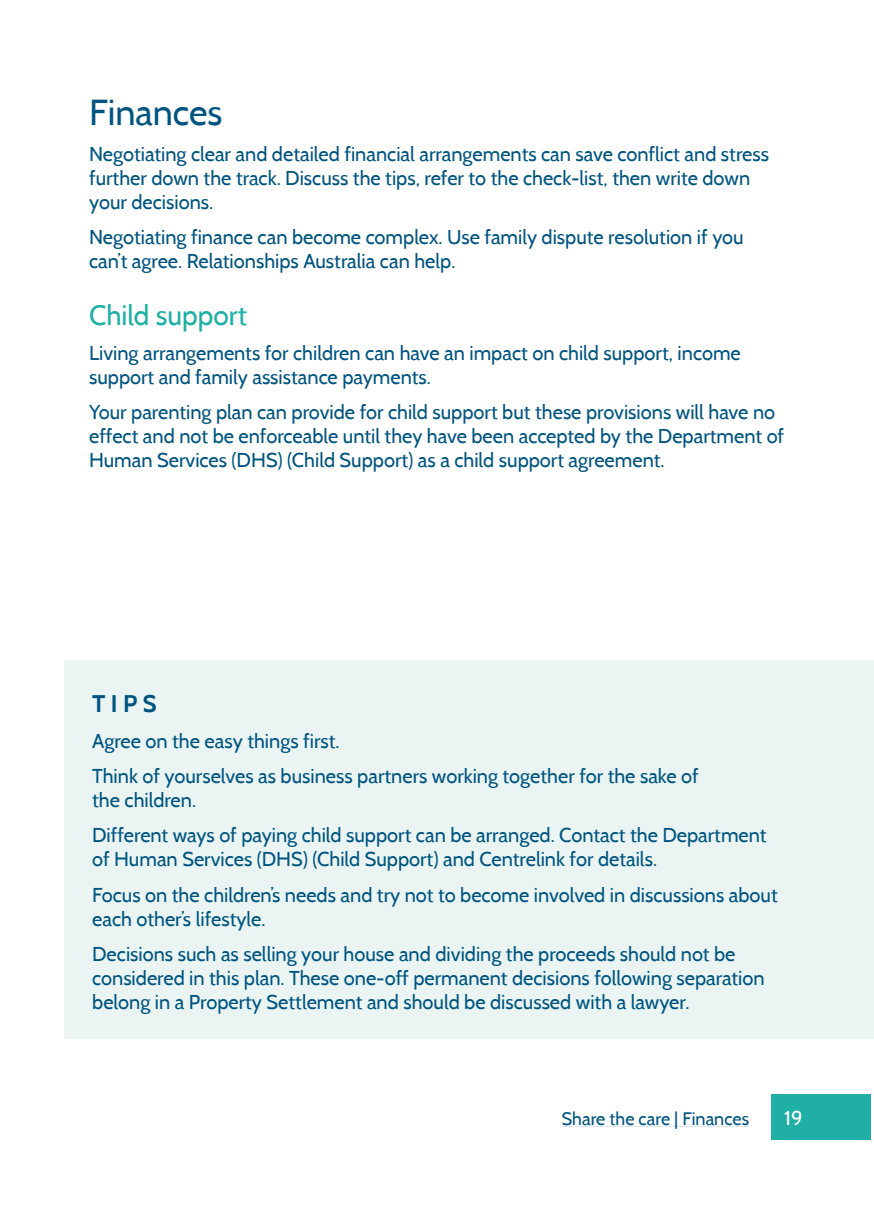
<style>
.page{position:relative;width:874px;height:1225px;background:#fff}
.page>*{position:absolute;margin:0;border:0;box-sizing:border-box;transform-origin:0 0}
.t1{font:36px "Cabin";color:#005480}
.t2{font:28px "Cabin";color:#1fafa4}
.t3{font:700 24px "Cabin";color:#005480}
.t4{font:20px/24px "Cabin";color:#005480}
.t5{font:20px "Cabin";color:#fff}
.t6{font:18px "Cabin";color:#005480}
</style>
<div class="page">
<div style="left:771px;top:1094px;width:99px;height:46px;background:#1fafa4"></div>
<div style="left:64px;top:660px;width:809px;height:379px;background:#eaf5f3"></div>
<hr style="left:561px;top:1125px;width:187px;height:1px;background:#d7e4ee">
<h1 class="t1" style="left:89px;top:91px;width:135px">Finances</h1>
<p class="t4" style="left:89px;top:142px;width:681px">Negotiating clear and detailed financial arrangements can save conflict and stress further down the track. Discuss the tips, refer to the check-list, then write down your decisions.</p>
<p class="t4" style="left:89px;top:225px;width:655px">Negotiating finance can become complex. Use family dispute resolution if you can’t agree. Relationships Australia can help.</p>
<h2 class="t2" style="left:89px;top:297px;width:159px">Child support</h2>
<p class="t4" style="left:89px;top:341px;width:653px">Living arrangements for children can have an impact on child support, income support and family assistance payments.</p>
<p class="t4" style="left:89px;top:400px;width:696px">Your parenting plan can provide for child support but these provisions will have no effect and not be enforceable until they have been accepted by the Department of<br>Human Services (DHS) (Child Support) as a child support agreement.</p>
<p class="t3" style="left:92px;top:689px;width:66px">T I P S</p>
<p class="t4" style="left:92px;top:722px;width:607px;line-height:35.4px">Agree on the easy things first.<br>Think of yourselves as business partners working together for the sake of</p>
<p class="t4" style="left:92px;top:782px;width:675px;line-height:35.4px">the children.<br>Different ways of paying child support can be arranged. Contact the Department</p>
<p class="t4" style="left:92px;top:841px;width:686px;line-height:35.4px">of Human Services (DHS) (Child Support) and Centrelink for details.<br>Focus on the children’s needs and try not to become involved in discussions about</p>
<p class="t4" style="left:92px;top:900px;width:644px;line-height:35.4px">each other’s lifestyle.<br>Decisions such as selling your house and dividing the proceeds should not be</p>
<p class="t4" style="left:92px;top:966px;width:673px">considered in this plan. These one-off permanent decisions following separation belong in a Property Settlement and should be discussed with a lawyer.</p>
<p class="t6" style="left:561px;top:1107px;width:189px">Share the care | Finances</p>
<p class="t5" style="left:783px;top:1105px;width:20px">19</p>
</div>
